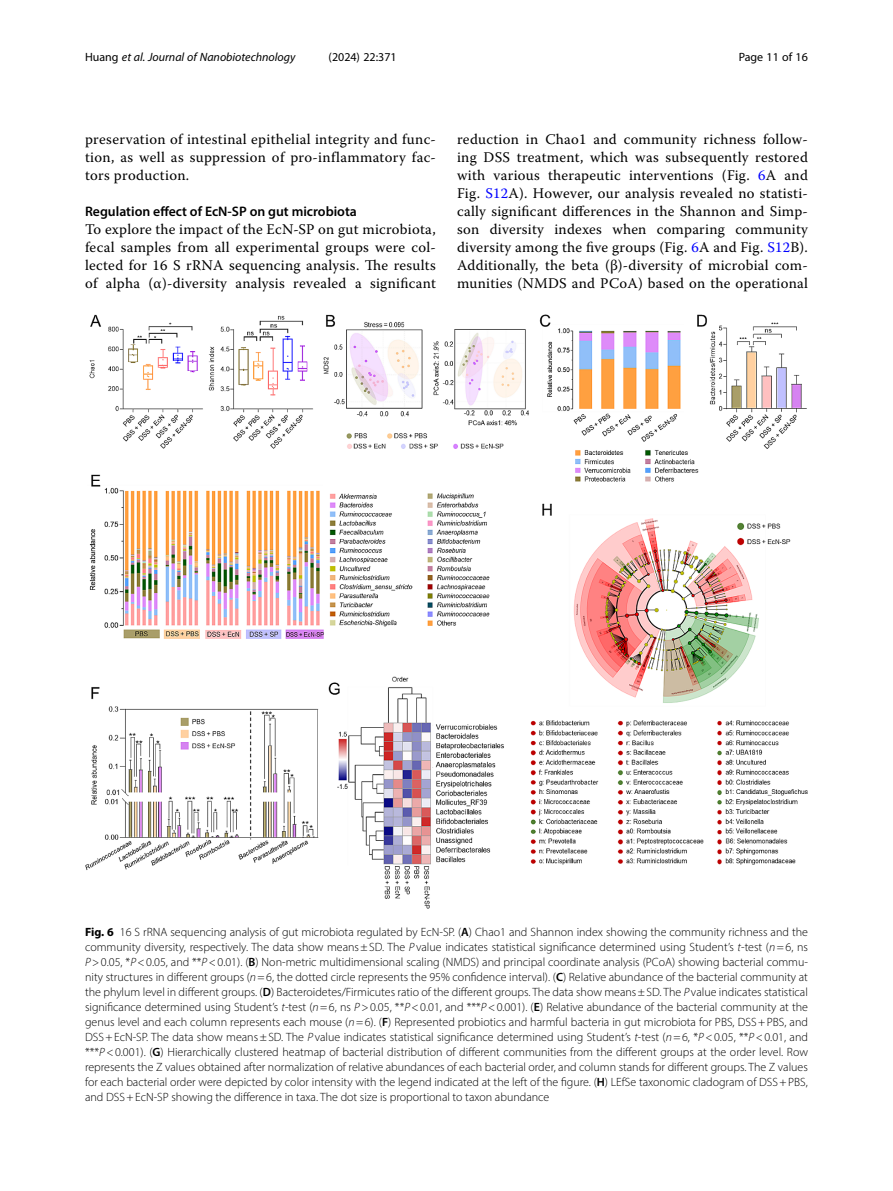
<style>
.page{position:relative;width:893px;height:1191px;background:#fff}
.page>*{position:absolute;margin:0;border:0;box-sizing:border-box;transform-origin:0 0}
.Body_Text{font:14.7px/18px "Warnock Pro";letter-spacing:.015em;color:#000;text-align:justify}
.Head_2{font:600 13.8px "Myriad Pro";color:#000}
.Figure_Caption{font:300 12px/15px "Myriad Pro";color:#000;text-align:justify}
.t1{font:italic 12px "Myriad Pro";color:#000}
.t2{font:12px "Myriad Pro";color:#000}
.s1{font-style:normal}
.s2{color:#00f}
.s3{font-weight:700}
.s4{font-weight:600}
.s5{font-style:italic}
</style>
<div class="page">
<img style="left:85px;top:315px;width:723px;height:594px">
<p class="t1" style="left:85px;top:50px;width:212px"><span class="s1">Huang</span> et al. Journal of Nanobiotechnology</p>
<p class="t2" style="left:329px;top:50px;width:70px">(2024) 22:371</p>
<p class="t2" style="left:739px;top:50px;width:71px">Page 11 of 16</p>
<p class="Body_Text" style="left:85px;top:130px;width:352px">preservation of intestinal epithelial integrity and func&shy;tion, as well as suppression of pro-inflammatory fac&shy;tors production.</p>
<p class="Head_2" style="left:85px;top:203px;width:273px">Regulation effect of EcN-SP on gut microbiota</p>
<p class="Body_Text" style="left:85px;top:220px;width:352px">To explore the impact of the EcN-SP on gut microbiota, fecal samples from all experimental groups were col&shy;lected for 16 S rRNA sequencing analysis. The results of alpha (α)-diversity analysis revealed a significant</p>
<p class="Body_Text" style="left:457px;top:130px;width:352px">reduction in Chao1 and community richness follow&shy;ing DSS treatment, which was subsequently restored with various therapeutic interventions (Fig. <span class="s2">6</span>A and Fig. <span class="s2">S12</span>A). However, our analysis revealed no statisti&shy;cally significant differences in the Shannon and Simp&shy;son diversity indexes when comparing community diversity among the five groups (Fig. <span class="s2">6</span>A and Fig. <span class="s2">S12</span>B).<br>Additionally, the beta (β)-diversity of microbial com&shy;munities (NMDS and PCoA) based on the operational</p>
<p class="Figure_Caption" style="left:85px;top:924px;width:724px"><span class="s3">Fig. 6</span> 16 S rRNA sequencing analysis of gut microbiota regulated by EcN-SP. (<span class="s4">A</span>) Chao1 and Shannon index showing the community richness and the community diversity, respectively. The data show means±SD. The <span class="s5">P</span> value indicates statistical significance determined using Student’s <span class="s5">t</span>-test (<span class="s5">n</span>=6, ns <span class="s5">P</span>&gt;0.05, *<span class="s5">P</span>&lt;0.05, and **<span class="s5">P</span>&lt;0.01). (<span class="s4">B</span>) Non-metric multidimensional scaling (NMDS) and principal coordinate analysis (PCoA) showing bacterial commu&shy;nity structures in different groups (<span class="s5">n</span>=6, the dotted circle represents the 95% confidence interval). (<span class="s4">C</span>) Relative abundance of the bacterial community at the phylum level in different groups. (<span class="s4">D</span>) Bacteroidetes/Firmicutes ratio of the different groups. The data show means±SD. The <span class="s5">P</span> value indicates statistical significance determined using Student’s <span class="s5">t</span>-test (<span class="s5">n</span>=6, ns <span class="s5">P</span>&gt;0.05, **<span class="s5">P</span>&lt;0.01, and ***<span class="s5">P</span>&lt;0.001). (<span class="s4">E</span>) Relative abundance of the bacterial community at the genus level and each column represents each mouse (<span class="s5">n</span>=6). (<span class="s4">F</span>) Represented probiotics and harmful bacteria in gut microbiota for PBS, DSS+PBS, and DSS+EcN-SP. The data show means±SD. The <span class="s5">P</span> value indicates statistical significance determined using Student’s <span class="s5">t</span>-test (<span class="s5">n</span>=6, *<span class="s5">P</span>&lt;0.05, **<span class="s5">P</span>&lt;0.01, and ***<span class="s5">P</span>&lt;0.001). (<span class="s4">G</span>) Hierarchically clustered heatmap of bacterial distribution of different communities from the different groups at the order level. Row represents the Z values obtained after normalization of relative abundances of each bacterial order, and column stands for different groups. The Z values for each bacterial order were depicted by color intensity with the legend indicated at the left of the figure. (<span class="s4">H</span>) LEfSe taxonomic cladogram of DSS+PBS, and DSS+EcN-SP showing the difference in taxa. The dot size is proportional to taxon abundance</p>
</div>
